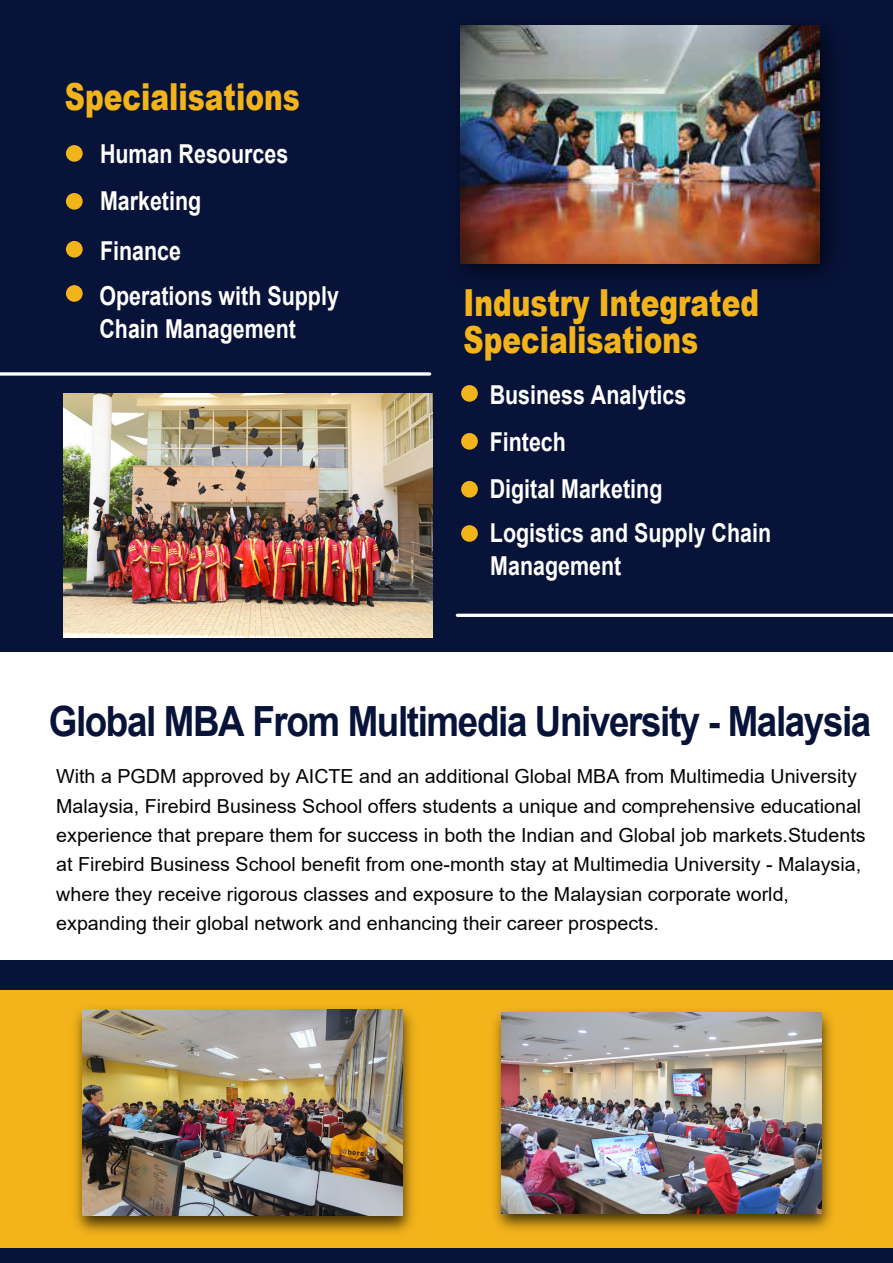
<style>
.page{position:relative;width:893px;height:1263px;background:#071339}
.page>*{position:absolute;margin:0;border:0;box-sizing:border-box;transform-origin:0 0}
.t1{font:700 41.7px "Arial";letter-spacing:-.035em;color:#071339;scale:.88 1}
.t2{font:900 37.2px/36.6px "Arial";color:#f3b31b;scale:.75 1}
.t3{font:700 26.1px/47.2px "Arial";color:#fff;scale:.82 1}
.t4{font:19.35px/29.2px "Arial";color:#050504}
</style>
<div class="page">
<svg style="left:456px;top:614px;width:437px;height:3px"></svg>
<svg style="left:0;top:372px;width:431px;height:4px;background:#d6d8de"></svg>
<div style="left:0;top:652px;width:893px;height:308px;background:#fff"></div>
<img style="left:460px;top:25px;width:371px;height:250px">
<img style="left:460px;top:25px;width:359px;height:238px">
<div style="left:0;top:990px;width:893px;height:258px;background:#f3b31b"></div>
<div style="left:461px;top:385px;width:17px;height:17px;background:#f3b31b;border-radius:50%"></div>
<div style="left:461px;top:433px;width:17px;height:17px;background:#f3b31b;border-radius:50%"></div>
<div style="left:461px;top:481px;width:17px;height:17px;background:#f3b31b;border-radius:50%"></div>
<div style="left:461px;top:525px;width:17px;height:17px;background:#f3b31b;border-radius:50%"></div>
<div style="left:66px;top:145px;width:17px;height:17px;background:#f3b31b;border-radius:50%"></div>
<div style="left:66px;top:193px;width:17px;height:17px;background:#f3b31b;border-radius:50%"></div>
<div style="left:66px;top:241px;width:17px;height:17px;background:#f3b31b;border-radius:50%"></div>
<div style="left:66px;top:285px;width:17px;height:17px;background:#f3b31b;border-radius:50%"></div>
<img style="left:494px;top:1011px;width:338px;height:219px">
<img style="left:502px;top:1012px;width:319px;height:201px">
<img style="left:75px;top:1008px;width:338px;height:225px">
<img style="left:83px;top:1010px;width:319px;height:206px">
<img style="left:63px;top:393px;width:369px;height:245px">
<h2 class="t2" style="left:65px;top:77px;width:315px">Specialisations</h2>
<h3 class="t3" style="left:100px;top:130px;width:231px;line-height:48.4px">Human Resources<br>Marketing<br>Finance</h3>
<h3 class="t3" style="left:99px;top:279px;width:294px;line-height:33.5px">Operations with Supply<br>Chain Management</h3>
<h2 class="t2" style="left:463px;top:284px;width:396px">Industry Integrated<br>Specialisations</h2>
<h3 class="t3" style="left:490px;top:371px;width:241px">Business Analytics<br>Fintech<br>Digital Marketing</h3>
<h3 class="t3" style="left:490px;top:516px;width:344px;line-height:33.5px">Logistics and Supply Chain<br>Management</h3>
<h1 class="t1" style="left:49px;top:692px;width:936px">Global MBA From Multimedia University - Malaysia</h1>
<p class="t4" style="left:56px;top:762px;width:811px">With a PGDM approved by AICTE and an additional Global MBA from Multimedia University Malaysia, Firebird Business School offers students a unique and comprehensive educational experience that prepare them for success in both the Indian and Global job markets.Students at Firebird Business School benefit from one-month stay at Multimedia University - Malaysia, where they receive rigorous classes and exposure to the Malaysian corporate world, expanding their global network and enhancing their career prospects.</p>
</div>
